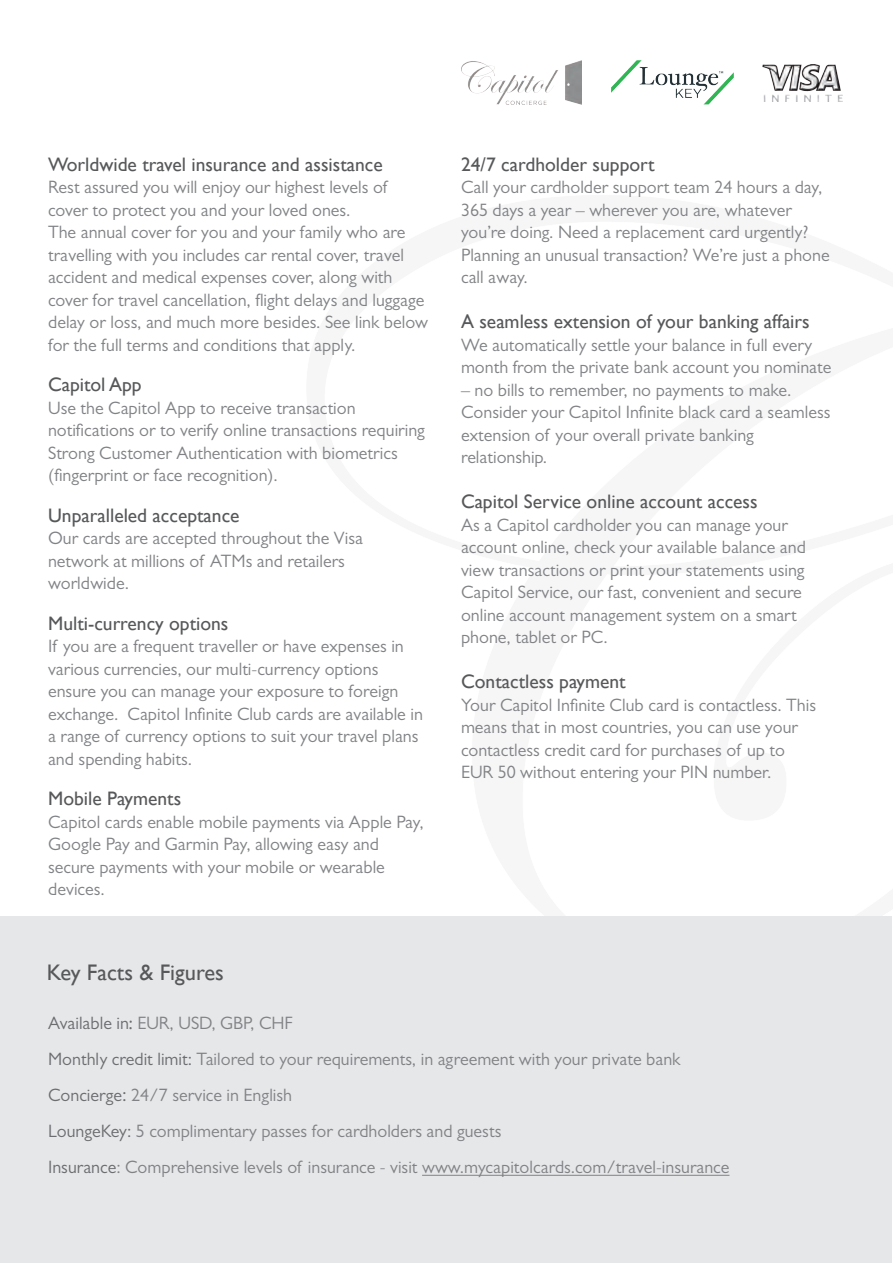
<style>
.page{position:relative;width:893px;height:1263px;background:#fff}
.page>*{position:absolute;margin:0;border:0;box-sizing:border-box;transform-origin:0 0}
.t1{font:22.5px "Gill Sans";color:#57585a}
.t2{font:19.5px "Gill Sans";color:#57585a}
.t3{font:18px/22.5px "Gill Sans MT Pro";color:#808285}
.t4{font:18px "Myriad Pro";color:#231f20}
.s1{color:#6c6d70}
.s2{font-family:"Gill Sans";color:#6c6d70}
.s3{font-size:19.5px;color:#6c6d70}
</style>
<div class="page">
<div style="left:0;top:916px;width:892px;height:347px;background:#e6e7e9"></div>
<img style="left:763px;top:64px;width:79px;height:38px">
<img style="left:611px;top:60px;width:122px;height:45px">
<hr style="left:422px;top:1175px;width:307px;height:1px;background:#808285">
<img style="left:461px;top:60px;width:121px;height:45px">
<p class="t2" style="left:48px;top:153px;width:336px">Worldwide travel insurance and assistance</p>
<p class="t3" style="left:48px;top:176px;width:381px">Rest assured you will enjoy our highest levels of cover to protect you and your loved ones.<br>The annual cover for you and your family who are travelling with you includes car rental cover, travel accident and medical expenses cover, along with cover for travel cancellation, flight delays and luggage delay or loss, and much more besides. See link below for the full terms and conditions that apply.</p>
<p class="t2" style="left:48px;top:373px;width:95px">Capitol App</p>
<p class="t3" style="left:48px;top:396px;width:378px">Use the Capitol App to receive transaction notifications or to verify online transactions requiring Strong Customer Authentication with biometrics (fingerprint or face recognition).</p>
<p class="t2" style="left:48px;top:504px;width:193px">Unparalleled acceptance</p>
<p class="t3" style="left:48px;top:527px;width:316px">Our cards are accepted throughout the Visa network at millions of ATMs and retailers worldwide.</p>
<p class="t2" style="left:48px;top:612px;width:182px">Multi-currency options</p>
<p class="t3" style="left:48px;top:635px;width:376px">If you are a frequent traveller or have expenses in various currencies, our multi-currency options ensure you can manage your exposure to foreign exchange. Capitol Infinite Club cards are available in a range of currency options to suit your travel plans and spending habits.</p>
<p class="t2" style="left:48px;top:787px;width:135px">Mobile Payments</p>
<p class="t3" style="left:48px;top:810px;width:377px">Capitol cards enable mobile payments via Apple Pay, Google Pay and Garmin Pay, allowing easy and secure payments with your mobile or wearable devices.</p>
<p class="t1" style="left:47px;top:959px;width:178px">Key Facts &amp; Figures</p>
<p class="t2" style="left:461px;top:153px;width:195px">24/7 cardholder support</p>
<p class="t3" style="left:461px;top:176px;width:370px">Call your cardholder support team 24 hours a day, 365 days a year – wherever you are, whatever you’re doing. Need a replacement card urgently?<br>Planning an unusual transaction? We’re just a phone call away.</p>
<p class="t2" style="left:461px;top:310px;width:350px">A seamless extension of your banking affairs</p>
<p class="t3" style="left:461px;top:333px;width:372px">We automatically settle your balance in full every month from the private bank account you nominate</p>
<p class="t3" style="left:461px;top:378px;width:371px">– no bills to remember, no payments to make.<br>Consider your Capitol Infinite black card a seamless extension of your overall private banking relationship.</p>
<p class="t2" style="left:461px;top:490px;width:298px">Capitol Service online account access</p>
<p class="t3" style="left:461px;top:513px;width:346px">As a Capitol cardholder you can manage your account online, check your available balance and view transactions or print your statements using Capitol Service, our fast, convenient and secure online account management system on a smart phone, tablet or PC.</p>
<p class="t2" style="left:461px;top:670px;width:166px">Contactless payment</p>
<p class="t3" style="left:461px;top:693px;width:357px">Your Capitol Infinite Club card is contactless. This means that in most countries, you can use your contactless credit card for purchases of up to EUR 50 without entering your PIN number.</p>
<p class="t3" style="left:48px;top:1005px;width:683px;line-height:36px"><span class="s1">Available in</span><span class="s2">:</span> EUR, USD, GBP, CHF<br><span class="s1">Monthly credit limit:</span> Tailored to your requirements, in agreement with your private bank <span class="s1">Concierge</span><span class="s3">:</span> 24/7 service in English<br><span class="s1">LoungeKey:</span> 5 complimentary passes for cardholders and guests<br><span class="s1">Insurance</span>: Comprehensive levels of insurance - visit www.mycapitolcards.com/travel-insurance</p>
<p class="t4" style="left:418px;top:1157px;width:377px">https://www.mycapitolcards.com/travel-insurance</p>
</div>
